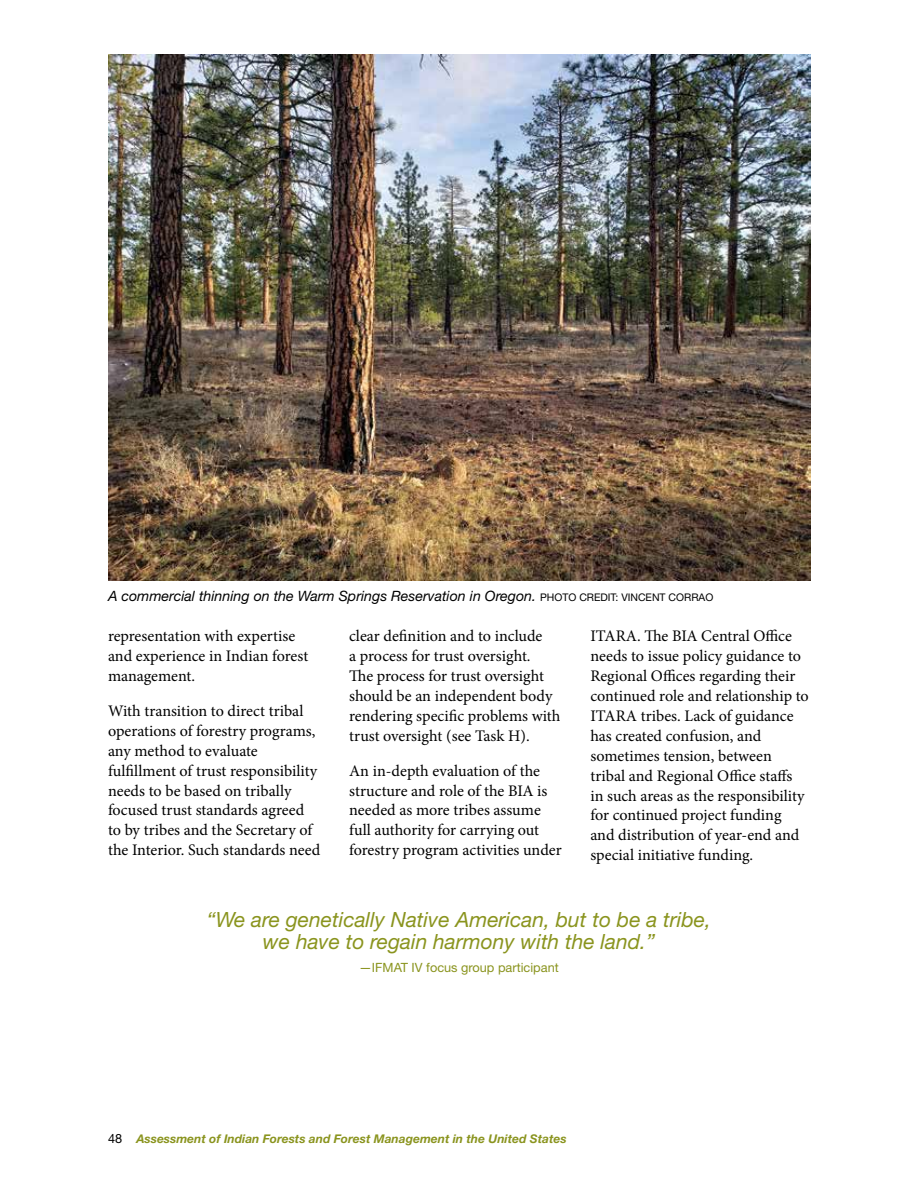
<style>
.page{position:relative;width:918px;height:1188px;background:#fff}
.page>*{position:absolute;margin:0;border:0;box-sizing:border-box;transform-origin:0 0}
.t1{font:italic 21px/22.5px "Helvetica Neue LT Pro";color:#8a941e;text-align:center}
.t2{font:16.2px/20px "Minion Pro";color:#000}
.t3{font:italic 14.25px "Helvetica Neue LT Pro";color:#000}
.t4{font:12.75px "Helvetica Neue LT Pro";color:#8a941e}
.t5{font:italic 700 12px "Helvetica Neue LT Pro";color:#8a941e}
.s1{font-style:normal;font-size:10.5px}
.s2{font-weight:400;font-style:normal;font-size:12.75px;color:#000}
</style>
<div class="page">
<img style="left:108px;top:54px;width:702px;height:526px">
<p class="t3" style="left:108px;top:587px;width:607px">A commercial thinning on the Warm Springs Reservation in Oregon. <span class="s1">PHOTO CREDIT: VINCENT CORRAO</span></p>
<p class="t2" style="left:108px;top:626px;width:202px">representation with expertise and experience in Indian forest management.</p>
<p class="t2" style="left:108px;top:701px;width:214px">With transition to direct tribal operations of forestry programs, any method to evaluate fulfillment of trust responsibility needs to be based on tribally focused trust standards agreed to by tribes and the Secretary of the Interior. Such standards need</p>
<p class="t2" style="left:349px;top:626px;width:213px">clear definition and to include<br>a process for trust oversight.<br>The process for trust oversight should be an independent body rendering specific problems with trust oversight (see Task H).</p>
<p class="t2" style="left:349px;top:761px;width:214px">An in-depth evaluation of the structure and role of the BIA is needed as more tribes assume full authority for carrying out forestry program activities under</p>
<p class="t2" style="left:590px;top:626px;width:220px">ITARA. The BIA Central Office needs to issue policy guidance to<br>Regional Offices regarding their continued role and relationship to<br>ITARA tribes. Lack of guidance has created confusion, and sometimes tension, between tribal and Regional Office staffs in such areas as the responsibility for continued project funding and distribution of year-end and special initiative funding.</p>
<p class="t1" style="left:207px;top:907px;width:506px">“We are genetically Native American, but to be a tribe, we have to regain harmony with the land.”</p>
<p class="t4" style="left:359px;top:959px;width:201px">—IFMAT IV focus group participant</p>
<p class="t5" style="left:108px;top:1131px;width:460px"><span class="s2">48</span> Assessment of Indian Forests and Forest Management in the United States</p>
</div>
